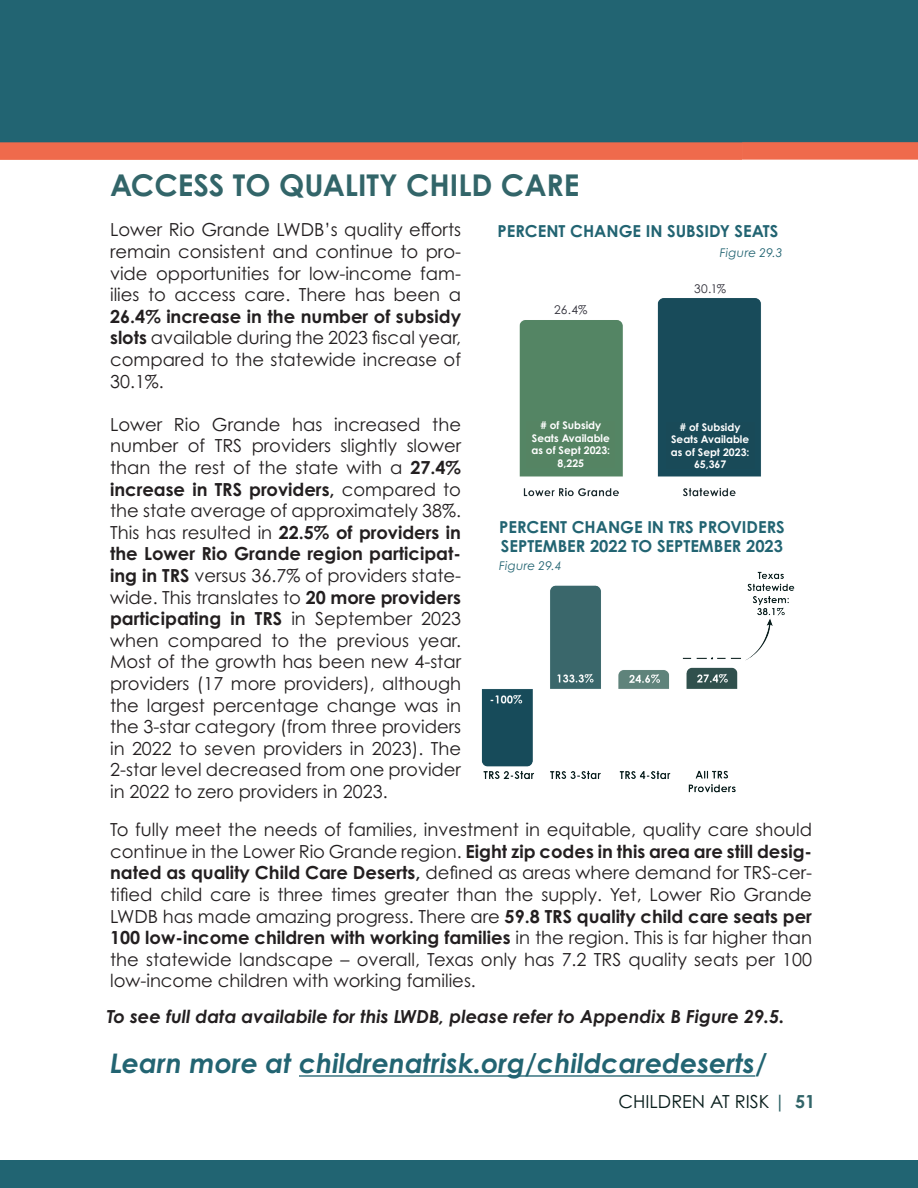
<style>
.page{position:relative;width:918px;height:1188px;background:#fff}
.page>*{position:absolute;margin:0;border:0;box-sizing:border-box;transform-origin:0 0}
.t1{font:700 30px "Century Gothic Pro";color:#326569}
.t2{font:italic 700 27px "Century Gothic Pro";color:#226472}
.t3{font:18px/21.6px "Century Gothic Pro";color:#231f20;text-align:justify}
.t4{font:italic 700 18px "Century Gothic Pro";color:#231f20}
.t5{font:18px "Century Gothic Pro";color:#081d1b}
.t6{font:700 16.5px/19.8px "Century Gothic Pro";color:#226472}
.t7{font:italic 12px "Century Gothic Pro";letter-spacing:.02em;color:#226472}
.t8{font:12px "Century Gothic Pro";color:#31303a}
.t9{font:700 10.5px/12.6px "Century Gothic Pro";color:#fff;text-align:center}
.s1{font-weight:700}
.s2{font-weight:700;color:#326569}
</style>
<div class="page">
<div style="left:0;top:1160px;width:918px;height:28px;background:#216472"></div>
<hr style="left:299px;top:1075px;width:456px;height:2px;background:#226472">
<img style="left:0;top:0;width:742px;height:160px">
<img style="left:519px;top:298px;width:242px;height:199px">
<img style="left:481px;top:571px;width:314px;height:222px">
<div style="left:527px;top:421px;width:88px;height:47px;background:#558463"></div>
<div style="left:666px;top:422px;width:88px;height:47px;background:#194a58"></div>
<div style="left:550px;top:302px;width:41px;height:15px;background:#fff"></div>
<img style="left:742px;top:0;width:176px;height:160px">
<h1 class="t1" style="left:110px;top:166px;width:471px">ACCESS TO QUALITY CHILD CARE</h1>
<p class="t3" style="left:110px;top:219px;width:353px">Lower Rio Grande LWDB’s quality efforts remain consistent and continue to pro&shy;vide opportunities for low-income fam&shy;ilies to access care. There has been a</p>
<p class="t3" style="left:110px;top:305px;width:353px"><span class="s1">26.4% increase in the number of subsidy slots</span> available during the 2023 fiscal year, compared to the statewide increase of 30.1%.</p>
<p class="t3" style="left:110px;top:413px;width:353px">Lower Rio Grande has increased the number of TRS providers slightly slower than the rest of the state with a <span class="s1">27.4% increase in TRS providers,</span> compared to the state average of approximately 38%.<br>This has resulted in <span class="s1">22.5% of providers in the Lower Rio Grande region participat&shy;ing in TRS</span> versus 36.7% of providers state&shy;wide. This translates to <span class="s1">20 more providers participating in TRS</span> in September 2023 when compared to the previous year.<br>Most of the growth has been new 4-star providers (17 more providers), although the largest percentage change was in the 3-star category (from three providers in 2022 to seven providers in 2023). The 2-star level decreased from one provider in 2022 to zero providers in 2023.</p>
<p class="t6" style="left:498px;top:221px;width:282px">PERCENT CHANGE IN SUBSIDY SEATS</p>
<p class="t7" style="left:720px;top:245px;width:64px">Figure 29.3</p>
<p class="t8" style="left:554px;top:302px;width:35px">26.4%</p>
<p class="t8" style="left:694px;top:282px;width:34px">30.1%</p>
<p class="t9" style="left:532px;top:419px;width:80px"># of Subsidy<br>Seats Available as of Sept 2023:<br>8,225</p>
<p class="t9" style="left:671px;top:420px;width:80px"># of Subsidy<br>Seats Available as of Sept 2023:<br>65,367</p>
<p class="t6" style="left:499px;top:516px;width:287px">PERCENT CHANGE IN TRS PROVIDERS<br>SEPTEMBER 2022 TO SEPTEMBER 2023</p>
<p class="t7" style="left:499px;top:558px;width:64px">Figure 29.4</p>
<p class="t3" style="left:110px;top:819px;width:704px">To fully meet the needs of families, investment in equitable, quality care should continue in the Lower Rio Grande region. <span class="s1">Eight zip codes in this area are still desig&shy;nated as quality Child Care Deserts,</span> defined as areas where demand for TRS-cer&shy;tified child care is three times greater than the supply. Yet, Lower Rio Grande LWDB has made amazing progress. There are <span class="s1">59.8 TRS quality child care seats per 100 low-income children with working families</span> in the region. This is far higher than the statewide landscape – overall, Texas only has 7.2 TRS quality seats per 100 low-income children with working families.</p>
<p class="t4" style="left:107px;top:1005px;width:679px">To see full data availabile for this LWDB, please refer to Appendix B Figure 29.5.</p>
<h2 class="t2" style="left:110px;top:1046px;width:659px">Learn more at childrenatrisk.org/childcaredeserts/</h2>
<p class="t5" style="left:619px;top:1091px;width:198px">CHILDREN AT RISK <span class="s2">| 51</span></p>
</div>
